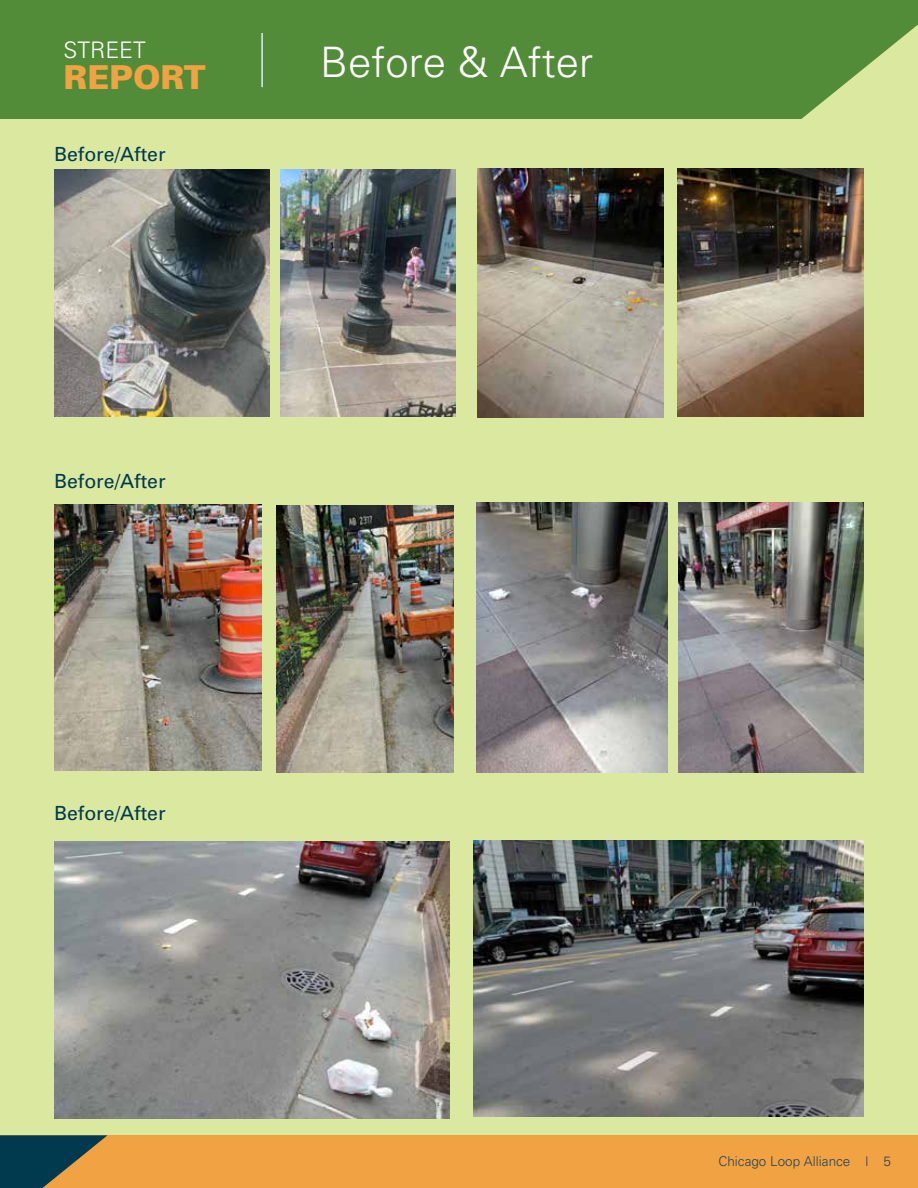
<style>
.page{position:relative;width:918px;height:1188px;background:#fff}
.page>*{position:absolute;margin:0;border:0;box-sizing:border-box;transform-origin:0 0}
.t1{font:300 42px "Univers";color:#fff}
.t2{font:900 33px "Univers";color:#f1a343}
.t3{font:300 22.8px "Univers";color:#fff}
.t4{font:19.5px "Univers";color:#01394e}
.t5{font:300 13.5px "Univers";color:#224459}
</style>
<div class="page">
<div style="left:0;top:0;width:918px;height:1177px;background:#dbe8a0"></div>
<div style="left:0;top:1135px;width:918px;height:53px;background:#f1a343"></div>
<svg style="left:0;top:1135px;width:108px;height:53px"></svg>
<div style="left:0;top:0;width:918px;height:119px;background:#528c39"></div>
<svg style="left:801px;top:25px;width:117px;height:94px"></svg>
<hr style="left:261px;top:33px;width:2px;height:54px;background:#d5eef2">
<img style="left:54px;top:504px;width:208px;height:267px">
<img style="left:54px;top:170px;width:216px;height:247px">
<img style="left:281px;top:170px;width:175px;height:247px">
<img style="left:477px;top:169px;width:187px;height:248px">
<img style="left:678px;top:168px;width:186px;height:248px">
<img style="left:276px;top:505px;width:178px;height:267px">
<img style="left:476px;top:502px;width:191px;height:270px">
<img style="left:678px;top:502px;width:186px;height:270px">
<img style="left:54px;top:841px;width:396px;height:278px">
<img style="left:473px;top:840px;width:391px;height:276px">
<p class="t3" style="left:64px;top:36px;width:84px">STREET</p>
<h2 class="t2" style="left:64px;top:57px;width:144px">REPORT</h2>
<p class="t4" style="left:54px;top:142px;width:113px">Before/After</p>
<h1 class="t1" style="left:320px;top:36px;width:275px">Before &amp; After</h1>
<p class="t4" style="left:54px;top:469px;width:113px">Before/After</p>
<p class="t4" style="left:54px;top:801px;width:113px">Before/After</p>
<p class="t5" style="left:718px;top:1153px;width:174px">Chicago Loop Alliance | 5</p>
</div>
